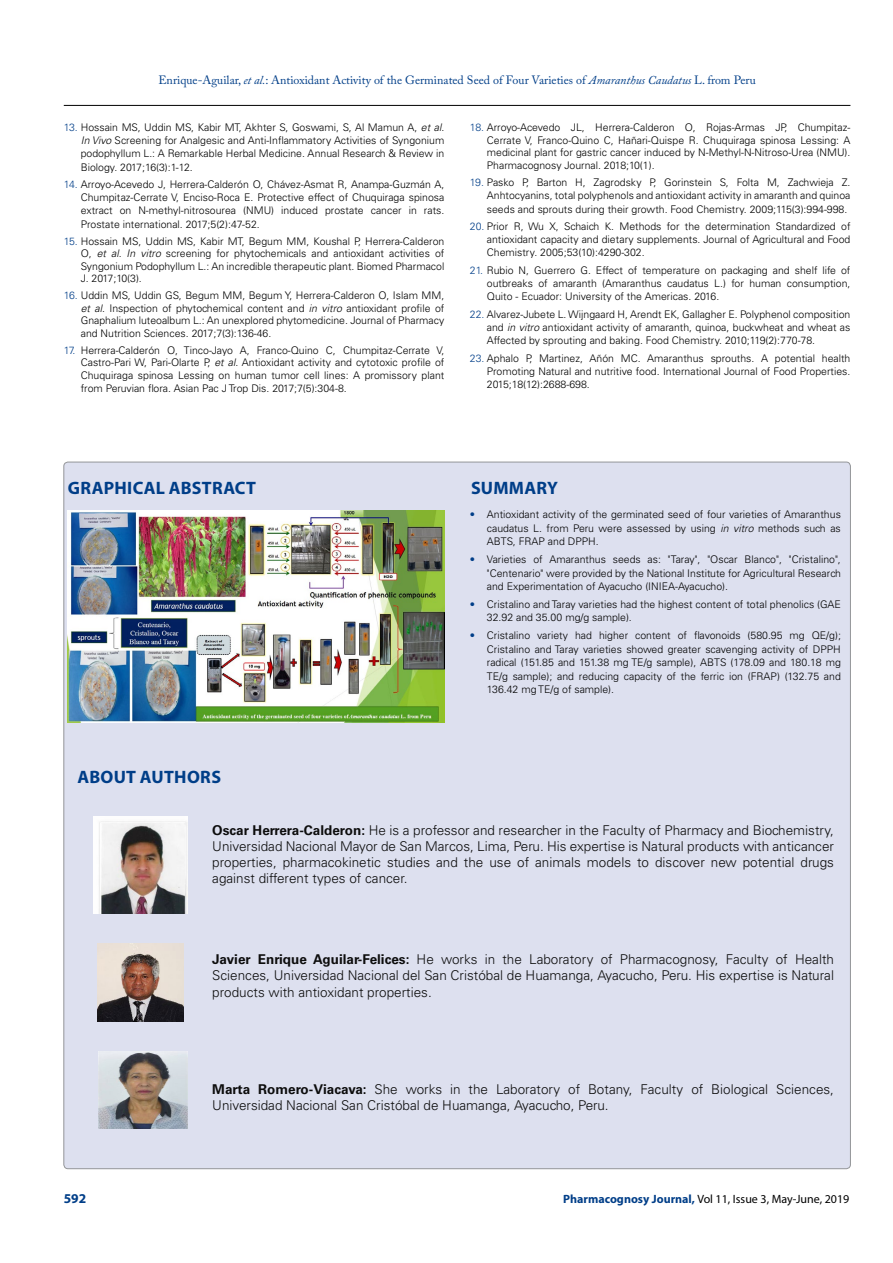
<style>
.page{position:relative;width:893px;height:1263px;background:#fff}
.page>*{position:absolute;margin:0;border:0;box-sizing:border-box;transform-origin:0 0}
.t1{font:700 18px "Myriad Pro";letter-spacing:.015em;color:#003e88}
.t2{font:300 13.5px/16.2px "Univers LT Std";color:#0d0d0d;text-align:justify}
.t3{font:700 13.5px "Myriad Pro";color:#003e88}
.t4{font:12px "Adobe Caslon Pro";color:#003e88}
.t5{font:12px "Myriad Pro";color:#000}
.t6{font:300 10.5px/13.2px "Univers LT Std";color:#000;text-align:justify}
.s1{font-style:italic}
.s2{color:#003e88}
.s3{font-weight:700}
.s4{font-weight:700;color:#003e88}
</style>
<div class="page">
<hr style="left:64px;top:105px;width:786px;height:1px;background:#000">
<div style="left:64px;top:462px;width:786px;height:707px;background:#dde0ef;border-radius:4px"></div>
<img style="left:68px;top:511px;width:376px;height:212px">
<img style="left:93px;top:816px;width:94px;height:98px">
<img style="left:97px;top:943px;width:86px;height:79px">
<img style="left:99px;top:1051px;width:88px;height:77px">
<p class="t4" style="left:158px;top:73px;width:599px">Enrique-Aguilar, <span class="s1">et al.</span>: Antioxidant Activity of the Germinated Seed of Four Varieties of <span class="s1">Amaranthus Caudatus</span> L. from Peru</p>
<p class="t6" style="left:81px;top:121px;width:365px;text-indent:-17px"><span class="s2">13.</span> Hossain MS, Uddin MS, Kabir MT, Akhter S, Goswami, S, Al Mamun A, <span class="s1">et al</span>.<br><span class="s1">In Vivo</span> Screening for Analgesic and Anti-Inflammatory Activities of Syngonium podophyllum L.: A Remarkable Herbal Medicine. Annual Research &amp; Review in Biology. 2017;16(3):1-12.</p>
<p class="t6" style="left:81px;top:178px;width:365px;text-indent:-17px"><span class="s2">14.</span> Arroyo-Acevedo J, Herrera-Calderón O, Chávez-Asmat R, Anampa-Guzmán A, Chumpitaz-Cerrate V, Enciso-Roca E. Protective effect of Chuquiraga spinosa extract on N-methyl-nitrosourea (NMU) induced prostate cancer in rats.<br>Prostate international. 2017;5(2):47-52.</p>
<p class="t6" style="left:81px;top:235px;width:365px;line-height:12.6px;text-indent:-17px"><span class="s2">15.</span> Hossain MS, Uddin MS, Kabir MT, Begum MM, Koushal P, Herrera-Calderon O, <span class="s1">et al</span>. <span class="s1">In vitro</span> screening for phytochemicals and antioxidant activities of Syngonium Podophyllum L.: An incredible therapeutic plant. Biomed Pharmacol J. 2017;10(3).</p>
<p class="t6" style="left:81px;top:289px;width:365px;line-height:12.6px;text-indent:-17px"><span class="s2">16.</span> Uddin MS, Uddin GS, Begum MM, Begum Y, Herrera-Calderon O, Islam MM, <span class="s1">et al</span>. Inspection of phytochemical content and <span class="s1">in vitro</span> antioxidant profile of Gnaphalium luteoalbum L.: An unexplored phytomedicine. Journal of Pharmacy and Nutrition Sciences. 2017;7(3):136-46.</p>
<p class="t6" style="left:81px;top:344px;width:365px;line-height:12.6px;text-indent:-17px"><span class="s2">17.</span> Herrera-Calderón O, Tinco-Jayo A, Franco-Quino C, Chumpitaz-Cerrate V, Castro-Pari W, Pari-Olarte P, <span class="s1">et al</span>. Antioxidant activity and cytotoxic profile of Chuquiraga spinosa Lessing on human tumor cell lines: A promissory plant from Peruvian flora. Asian Pac J Trop Dis. 2017;7(5):304-8.</p>
<p class="t6" style="left:487px;top:121px;width:365px;line-height:12.6px;text-indent:-17px"><span class="s2">18.</span> Arroyo-Acevedo JL, Herrera-Calderon O, Rojas-Armas JP, Chumpitaz-Cerrate V, Franco-Quino C, Hañari-Quispe R. Chuquiraga spinosa Lessing: A medicinal plant for gastric cancer induced by N-Methyl-N-Nitroso-Urea (NMU).<br>Pharmacognosy Journal. 2018;10(1).</p>
<p class="t6" style="left:487px;top:176px;width:365px;text-indent:-17px"><span class="s2">19.</span> Pasko P, Barton H, Zagrodsky P, Gorinstein S, Folta M, Zachwieja Z.<br>Anhtocyanins, total polyphenols and antioxidant activity in amaranth and quinoa seeds and sprouts during their growth. Food Chemistry. 2009;115(3):994-998.</p>
<p class="t6" style="left:487px;top:220px;width:365px;text-indent:-17px"><span class="s2">20.</span> Prior R, Wu X, Schaich K. Methods for the determination Standardized of antioxidant capacity and dietary supplements. Journal of Agricultural and Food Chemistry. 2005;53(10):4290-302.</p>
<p class="t6" style="left:487px;top:264px;width:365px;text-indent:-17px"><span class="s2">21.</span> Rubio N, Guerrero G. Effect of temperature on packaging and shelf life of outbreaks of amaranth (Amaranthus caudatus L.) for human consumption, Quito - Ecuador: University of the Americas. 2016.</p>
<p class="t6" style="left:487px;top:307px;width:365px;text-indent:-17px"><span class="s2">22.</span> Alvarez-Jubete L. Wijngaard H, Arendt EK, Gallagher E. Polyphenol composition and <span class="s1">in vitro</span> antioxidant activity of amaranth, quinoa, buckwheat and wheat as Affected by sprouting and baking. Food Chemistry. 2010;119(2):770-78.</p>
<p class="t6" style="left:487px;top:351px;width:365px;text-indent:-17px"><span class="s2">23.</span> Aphalo P, Martinez, Añón MC. Amaranthus sprouths. A potential health Promoting Natural and nutritive food. International Journal of Food Properties.<br>2015;18(12):2688-698.</p>
<h1 class="t1" style="left:68px;top:476px;width:190px">GRAPHICAL ABSTRACT</h1>
<h1 class="t1" style="left:77px;top:765px;width:145px">ABOUT AUTHORS</h1>
<h1 class="t1" style="left:471px;top:476px;width:88px">SUMMARY</h1>
<p class="t6" style="left:487px;top:508px;width:355px;text-indent:-17px"><span class="s2">•</span> Antioxidant activity of the germinated seed of four varieties of Amaranthus caudatus L. from Peru were assessed by using <span class="s1">in vitro</span> methods such as ABTS, FRAP and DPPH.</p>
<p class="t6" style="left:487px;top:553px;width:355px;text-indent:-17px"><span class="s2">•</span> Varieties of Amaranthus seeds as: "Taray", "Oscar Blanco", "Cristalino", "Centenario" were provided by the National Institute for Agricultural Research and Experimentation of Ayacucho (INIEA-Ayacucho).</p>
<p class="t6" style="left:487px;top:597px;width:355px;text-indent:-17px"><span class="s2">•</span> Cristalino and Taray varieties had the highest content of total phenolics (GAE<br>32.92 and 35.00 mg/g sample).</p>
<p class="t6" style="left:487px;top:629px;width:355px;text-indent:-17px"><span class="s2">•</span> Cristalino variety had higher content of flavonoids (580.95 mg QE/g); Cristalino and Taray varieties showed greater scavenging activity of DPPH radical (151.85 and 151.38 mg TE/g sample), ABTS (178.09 and 180.18 mg TE/g sample); and reducing capacity of the ferric ion (FRAP) (132.75 and 136.42 mg TE/g of sample).</p>
<p class="t2" style="left:212px;top:822px;width:623px"><span class="s3">Oscar Herrera-Calderon:</span> He is a professor and researcher in the Faculty of Pharmacy and Biochemistry, Universidad Nacional Mayor de San Marcos, Lima, Peru. His expertise is Natural products with anticancer properties, pharmacokinetic studies and the use of animals models to discover new potential drugs against different types of cancer.</p>
<p class="t2" style="left:212px;top:951px;width:623px"><span class="s3">Javier Enrique Aguilar-Felices:</span> He works in the Laboratory of Pharmacognosy, Faculty of Health Sciences, Universidad Nacional del San Cristóbal de Huamanga, Ayacucho, Peru. His expertise is Natural products with antioxidant properties.</p>
<p class="t2" style="left:212px;top:1081px;width:623px"><span class="s3">Marta Romero-Viacava:</span> She works in the Laboratory of Botany, Faculty of Biological Sciences,<br>Universidad Nacional San Cristóbal de Huamanga, Ayacucho, Peru.</p>
<p class="t3" style="left:64px;top:1189px;width:24px">592</p>
<p class="t5" style="left:563px;top:1191px;width:288px"><span class="s4">Pharmacognosy Journal,</span> Vol 11, Issue 3, May-June, 2019</p>
</div>
